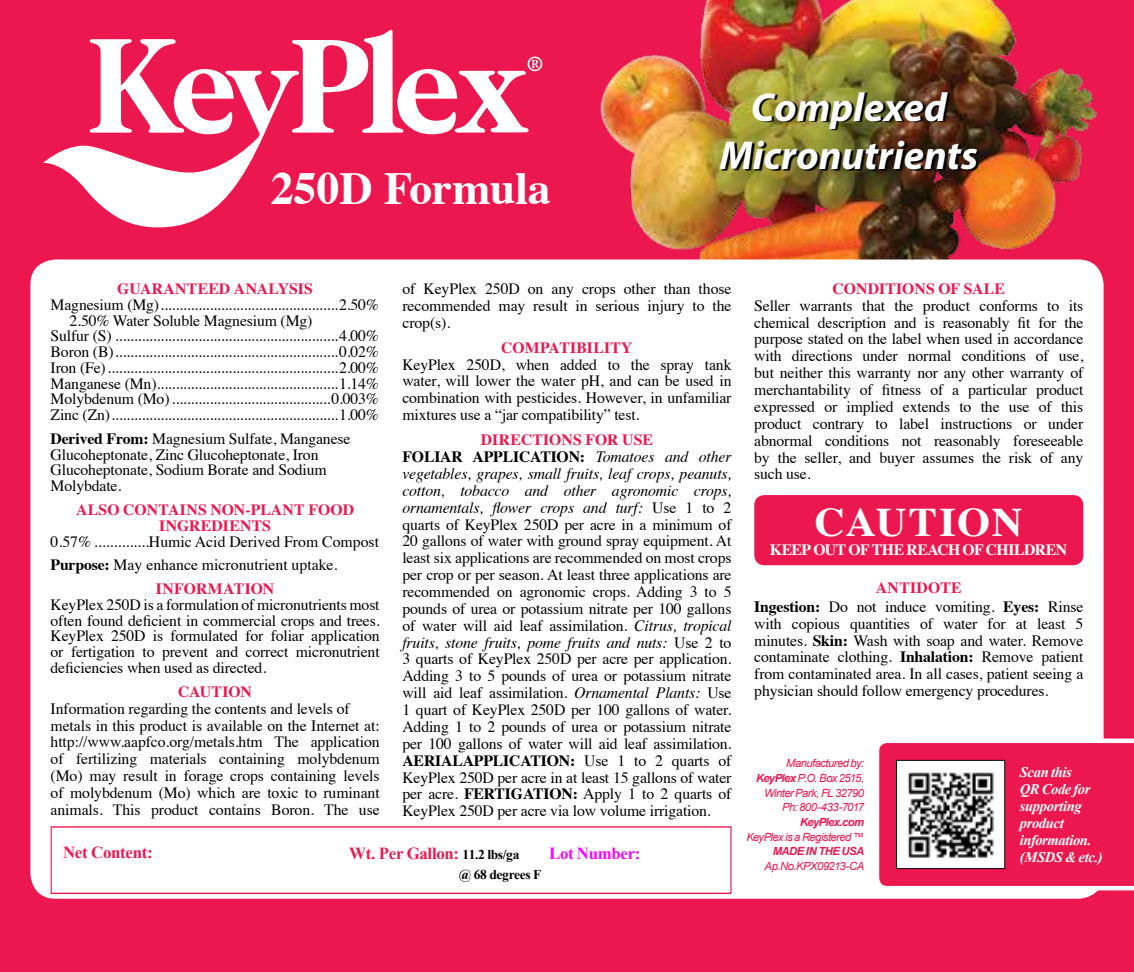
<style>
.page{position:relative;width:1134px;height:972px;background:#ed174f}
.page>*{position:absolute;margin:0;border:0;box-sizing:border-box;transform-origin:0 0}
.t1{font:700 45.9px "Times";letter-spacing:-.005em;color:#fff}
.t2{font:italic 700 40.5px/48.6px "Myriad Pro";color:#fff;text-align:center}
.t3{font:700 40.5px "Times";letter-spacing:.03em;color:#fff;scale:1.05 1}
.t4{font:700 16.88px "Times New Roman";letter-spacing:-.02em;color:#ed174f}
.t5{font:700 16.88px "Times New Roman";letter-spacing:-.02em;color:#f0f}
.t6{font:15.75px/16.9px "Times";letter-spacing:-.01em;color:#000;text-align:justify}
.t7{font:700 15.75px/15.8px "Times";letter-spacing:.005em;color:#ed174f;text-align:center}
.t8{font:700 15.75px "Times";letter-spacing:-.04em;color:#fff}
.t9{font:italic 700 14.62px/16.9px "Times New Roman";letter-spacing:-.03em;color:#fff}
.t10{font:700 13.5px "Times New Roman";letter-spacing:-.025em;color:#000}
.t11{font:italic 11.25px/14.6px "Arial";letter-spacing:-.05em;color:#ed174f;text-align:right}
.t12{font:italic 700 11.25px "Arial";letter-spacing:-.05em;color:#ed174f}
.s1{font-weight:700}
.s2{font-weight:700;color:#ed174f}
.s3{font-style:italic}
.s4{font-size:13.5px;color:#000}
</style>
<div class="page">
<img style="left:573px;top:0;width:530px;height:277px">
<div style="left:30px;top:260px;width:1074px;height:639px;background:#fff;border-radius:25px"></div>
<img style="left:722px;top:93px;width:258px;height:78px">
<div style="left:754px;top:495px;width:329px;height:70px;background:#ed174f;border-radius:10px"></div>
<svg style="left:43px;top:29px;width:499px;height:198px"></svg>
<div style="left:51px;top:826px;width:681px;height:68px;border:1px solid #ed174f"></div>
<svg style="left:879px;top:739px;width:255px;height:151px"></svg>
<img style="left:898px;top:762px;width:105px;height:105px">
<div style="left:896px;top:760px;width:109px;height:109px;border:1px solid #000"></div>
<h1 class="t1" style="left:271px;top:144px;width:282px">250D Formula</h1>
<h2 class="t2" style="left:720px;top:81px;width:260px">Complexed<br>Micronutrients</h2>
<p class="t7" style="left:117px;top:279px;width:197px">GUARANTEED ANALYSIS</p>
<p class="t6" style="left:51px;top:295px;width:330px">Magnesium (Mg)...............................................2.50%</p>
<p class="t6" style="left:70px;top:310px;width:245px">2.50% Water Soluble Magnesium (Mg)</p>
<p class="t6" style="left:51px;top:326px;width:330px">Sulfur (S) ...........................................................4.00%</p>
<p class="t6" style="left:51px;top:342px;width:330px">Boron (B)...........................................................0.02%</p>
<p class="t6" style="left:51px;top:358px;width:330px">Iron (Fe).............................................................2.00%</p>
<p class="t6" style="left:51px;top:373px;width:330px">Manganese (Mn)................................................1.14%</p>
<p class="t6" style="left:51px;top:389px;width:330px">Molybdenum (Mo)..........................................0.003%</p>
<p class="t6" style="left:51px;top:405px;width:330px">Zinc (Zn)............................................................1.00%</p>
<p class="t6" style="left:51px;top:429px;width:301px;line-height:15.8px;text-align:left"><span class="s1">Derived From:</span> Magnesium Sulfate, Manganese Glucoheptonate, Zinc Glucoheptonate, Iron Glucoheptonate, Sodium Borate and Sodium Molybdate.</p>
<p class="t7" style="left:76px;top:500px;width:280px">ALSO CONTAINS NON-PLANT FOOD<br>INGREDIENTS</p>
<p class="t6" style="left:51px;top:531px;width:330px">0.57% ..............Humic Acid Derived From Compost</p>
<p class="t6" style="left:51px;top:555px;width:288px"><span class="s1">Purpose:</span> May enhance micronutrient uptake.</p>
<p class="t7" style="left:156px;top:579px;width:120px">INFORMATION</p>
<p class="t6" style="left:51px;top:595px;width:331px;line-height:15.8px">KeyPlex 250D is a formulation of micronutrients most often found deficient in commercial crops and trees.<br>KeyPlex 250D is formulated for foliar application or fertigation to prevent and correct micronutrient deficiencies when used as directed.</p>
<p class="t7" style="left:178px;top:682px;width:75px">CAUTION</p>
<p class="t6" style="left:51px;top:699px;width:331px;text-align:left">Information regarding the contents and levels of metals in this product is available on the Internet at: http://www.aapfco.org/metals.htm The application of fertilizing materials containing molybdenum (Mo) may result in forage crops containing levels of molybdenum (Mo) which are toxic to ruminant animals. This product contains Boron. The use</p>
<p class="t6" style="left:402px;top:279px;width:331px">of KeyPlex 250D on any crops other than those recommended may result in serious injury to the crop(s).</p>
<p class="t7" style="left:501px;top:338px;width:133px">COMPATIBILITY</p>
<p class="t6" style="left:402px;top:355px;width:331px">KeyPlex 250D, when added to the spray tank water, will lower the water pH, and can be used in combination with pesticides. However, in unfamiliar mixtures use a “jar compatibility” test.</p>
<p class="t6" style="left:402px;top:430px;width:331px;text-align:left;text-indent:79px"><span class="s2">DIRECTIONS FOR USE<br></span><span class="s1">FOLIAR APPLICATION:</span> <span class="s3">Tomatoes and other vegetables, grapes, small fruits, leaf crops, peanuts, cotton, tobacco and other agronomic crops, ornamentals, flower crops and turf:</span> Use 1 to 2 quarts of KeyPlex 250D per acre in a minimum of 20 gallons of water with ground spray equipment. At least six applications are recommended on most crops per crop or per season. At least three applications are recommended on agronomic crops. Adding 3 to 5 pounds of urea or potassium nitrate per 100 gallons of water will aid leaf assimilation. <span class="s3">Citrus, tropical fruits, stone fruits, pome fruits and nuts:</span> Use 2 to 3 quarts of KeyPlex 250D per acre per application.<br>Adding 3 to 5 pounds of urea or potassium nitrate will aid leaf assimilation. <span class="s3">Ornamental Plants:</span> Use 1 quart of KeyPlex 250D per 100 gallons of water.<br>Adding 1 to 2 pounds of urea or potassium nitrate per 100 gallons of water will aid leaf assimilation.<br><span class="s1">AERIALAPPLICATION:</span> Use 1 to 2 quarts of KeyPlex 250D per acre in at least 15 gallons of water per acre. <span class="s1">FERTIGATION:</span> Apply 1 to 2 quarts of KeyPlex 250D per acre via low volume irrigation.</p>
<p class="t4" style="left:349px;top:841px;width:172px">Wt. Per Gallon: <span class="s4">11.2 lbs/ga</span></p>
<p class="t5" style="left:549px;top:841px;width:93px">Lot Number:</p>
<p class="t10" style="left:459px;top:866px;width:84px">@ 68 degrees F</p>
<p class="t7" style="left:833px;top:279px;width:174px">CONDITIONS OF SALE</p>
<p class="t6" style="left:754px;top:296px;width:331px">Seller warrants that the product conforms to its chemical description and is reasonably fit for the purpose stated on the label when used in accordance with directions under normal conditions of use, but neither this warranty nor any other warranty of merchantability of fitness of a particular product expressed or implied extends to the use of this product contrary to label instructions or under abnormal conditions not reasonably foreseeable by the seller, and buyer assumes the risk of any such use.</p>
<h2 class="t3" style="left:814px;top:483px;width:200px">CAUTION</h2>
<p class="t8" style="left:770px;top:534px;width:299px">KEEP OUT OF THE REACH OF CHILDREN</p>
<p class="t6" style="left:754px;top:578px;width:331px;line-height:18.4px;text-align:center"><span class="s2">ANTIDOTE<br></span><span class="s1">Ingestion:</span> Do not induce vomiting. <span class="s1">Eyes:</span> Rinse</p>
<p class="t6" style="left:754px;top:614px;width:331px">with copious quantities of water for at least 5 minutes. <span class="s1">Skin:</span> Wash with soap and water. Remove contaminate clothing. <span class="s1">Inhalation:</span> Remove patient from contaminated area. In all cases, patient seeing a physician should follow emergency procedures.</p>
<p class="t11" style="left:756px;top:756px;width:110px">Manufactured by:<br><span class="s1">KeyPlex</span> P.O. Box 2515,<br>Winter Park, FL 32790<br>Ph: 800-433-7017</p>
<p class="t12" style="left:800px;top:815px;width:66px">KeyPlex.com</p>
<p class="t11" style="left:746px;top:829px;width:119px">KeyPlex is a Registered ™</p>
<p class="t12" style="left:773px;top:844px;width:93px">MADE IN THE USA</p>
<p class="t11" style="left:765px;top:859px;width:101px">Ap.No.KPX09213-CA</p>
<p class="t9" style="left:1020px;top:764px;width:84px">Scan this<br>QR Code for supporting product information. (MSDS &amp; etc.)</p>
</div>
